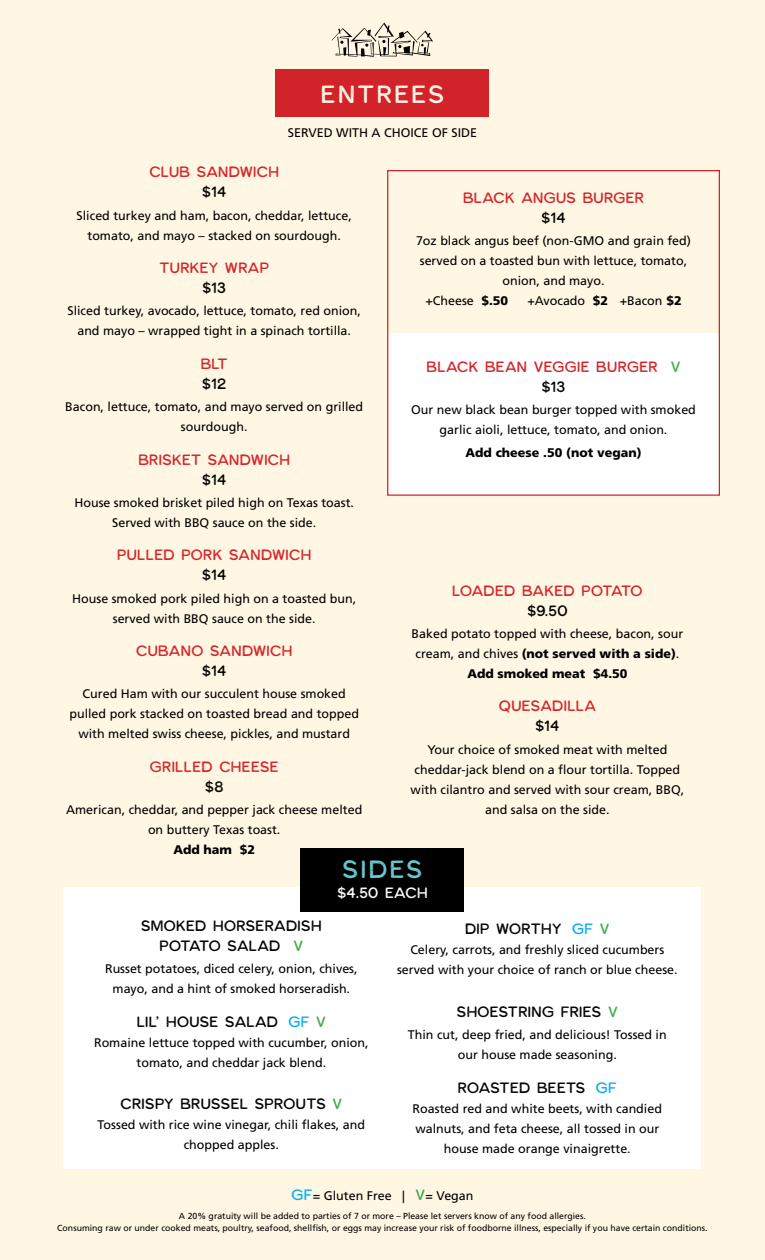
<style>
.page{position:relative;width:765px;height:1260px;background:#fff7e3}
.page>*{position:absolute;margin:0;border:0;box-sizing:border-box;transform-origin:0 0}
.t1{font:25px "Milkstore 04 Textured";letter-spacing:.1em;color:#fff7e3}
.t2{font:25px "Milkstore 04 Textured";letter-spacing:.1em;color:#68c9d0}
.t3{font:15px/20px "Milkstore 04 Textured";letter-spacing:.025em;color:#d2232a;text-align:center}
.t4{font:15px/20px "Milkstore 04 Textured";letter-spacing:.025em;color:#000;text-align:center}
.t5{font:15px "Milkstore 04 Textured";letter-spacing:.025em;color:#fff}
.t6{font:12.5px/20px "Frutiger LT Std";color:#000;text-align:center}
.t7{font:900 12.5px "Frutiger LT Std";color:#000}
.t8{font:8.75px/12.5px "Frutiger LT Std";color:#000;text-align:center}
.s1{font-weight:900}
.s2{color:#41ad49}
.s3{color:#000}
.s4{color:#00aeef}
.s5{font-family:"Milkstore 04 Textured";font-size:15px;color:#00aeef}
.s6{font-family:"Milkstore 04 Textured";font-size:15px;color:#41ad49}
</style>
<div class="page">
<div style="left:276px;top:70px;width:213px;height:47px;background:#d2232a"></div>
<div style="left:387px;top:333px;width:333px;height:163px;background:#fff"></div>
<div style="left:387px;top:170px;width:333px;height:326px;border:1px solid #d2232a"></div>
<div style="left:64px;top:888px;width:637px;height:281px;background:#fff"></div>
<div style="left:301px;top:848px;width:163px;height:64px;background:#000"></div>
<svg style="left:332px;top:22px;width:101px;height:35px"></svg>
<h1 class="t1" style="left:321px;top:79px;width:125px">ENTREES</h1>
<p class="t6" style="left:288px;top:122px;width:191px">SERVED WITH A CHOICE OF SIDE</p>
<p class="t3" style="left:149px;top:162px;width:131px">CLUB SANDWICH</p>
<p class="t4" style="left:202px;top:182px;width:26px">$14</p>
<p class="t6" style="left:77px;top:205px;width:277px">Sliced turkey and ham, bacon, cheddar, lettuce, tomato, and mayo – stacked on sourdough.</p>
<p class="t3" style="left:159px;top:258px;width:111px">TURKEY WRAP</p>
<p class="t4" style="left:202px;top:278px;width:25px">$13</p>
<p class="t6" style="left:67px;top:301px;width:295px">Sliced turkey, avocado, lettuce, tomato, red onion, and mayo – wrapped tight in a spinach tortilla.</p>
<p class="t3" style="left:201px;top:353px;width:28px">BLT</p>
<p class="t4" style="left:202px;top:373px;width:26px">$12</p>
<p class="t6" style="left:65px;top:397px;width:299px">Bacon, lettuce, tomato, and mayo served on grilled sourdough.</p>
<p class="t3" style="left:138px;top:449px;width:153px">BRISKET SANDWICH</p>
<p class="t4" style="left:202px;top:469px;width:26px">$14</p>
<p class="t6" style="left:74px;top:493px;width:281px">House smoked brisket piled high on Texas toast.<br>Served with BBQ sauce on the side.</p>
<p class="t3" style="left:117px;top:545px;width:196px">PULLED PORK SANDWICH</p>
<p class="t4" style="left:202px;top:565px;width:26px">$14</p>
<p class="t6" style="left:72px;top:588px;width:286px">House smoked pork piled high on a toasted bun, served with BBQ sauce on the side.</p>
<p class="t3" style="left:136px;top:641px;width:158px">CUBANO SANDWICH</p>
<p class="t4" style="left:202px;top:661px;width:26px">$14</p>
<p class="t6" style="left:69px;top:684px;width:291px">Cured Ham with our succulent house smoked pulled pork stacked on toasted bread and topped with melted swiss cheese, pickles, and mustard</p>
<p class="t3" style="left:150px;top:756px;width:130px">GRILLED CHEESE</p>
<p class="t4" style="left:205px;top:776px;width:20px">$8</p>
<p class="t6" style="left:66px;top:800px;width:298px">American, cheddar, and pepper jack cheese melted on buttery Texas toast.</p>
<p class="t7" style="left:173px;top:842px;width:83px">Add ham $2</p>
<p class="t3" style="left:463px;top:187px;width:183px">BLACK ANGUS BURGER</p>
<p class="t4" style="left:541px;top:207px;width:26px">$14</p>
<p class="t6" style="left:416px;top:231px;width:277px">7oz black angus beef (non-GMO and grain fed)</p>
<p class="t6" style="left:420px;top:251px;width:269px">served on a toasted bun with lettuce, tomato,</p>
<p class="t6" style="left:502px;top:271px;width:104px">onion, and mayo.</p>
<p class="t6" style="left:425px;top:291px;width:84px">+Cheese <span class="s1">$.50</span></p>
<p class="t6" style="left:527px;top:291px;width:156px">+Avocado <span class="s1">$2</span> +Bacon <span class="s1">$2</span></p>
<p class="t3" style="left:427px;top:357px;width:255px">BLACK BEAN VEGGIE BURGER <span class="s2">V </span><span class="s3">$13</span></p>
<p class="t6" style="left:411px;top:400px;width:286px">Our new black bean burger topped with smoked garlic aioli, lettuce, tomato, and onion.</p>
<p class="t7" style="left:465px;top:445px;width:178px">Add cheese .50 (not vegan)</p>
<p class="t3" style="left:452px;top:580px;width:192px">LOADED BAKED POTATO</p>
<p class="t4" style="left:527px;top:600px;width:42px">$9.50</p>
<p class="t6" style="left:412px;top:624px;width:273px">Baked potato topped with cheese, bacon, sour cream, and chives <span class="s1">(not served with a side)</span>.<br><span class="s1">Add smoked meat $4.50</span></p>
<p class="t3" style="left:499px;top:696px;width:98px">QUESADILLA</p>
<p class="t4" style="left:535px;top:716px;width:26px">$14</p>
<p class="t6" style="left:411px;top:739px;width:275px">Your choice of smoked meat with melted cheddar-jack blend on a flour tortilla. Topped with cilantro and served with sour cream, BBQ, and salsa on the side.</p>
<h1 class="t2" style="left:343px;top:855px;width:81px">SIDES</h1>
<p class="t5" style="left:337px;top:884px;width:92px">$4.50 EACH</p>
<p class="t4" style="left:141px;top:915px;width:182px">SMOKED HORSERADISH<br>POTATO SALAD <span class="s2">V</span></p>
<p class="t6" style="left:105px;top:959px;width:254px">Russet potatoes, diced celery, onion, chives, mayo, and a hint of smoked horseradish.</p>
<p class="t4" style="left:137px;top:1011px;width:191px">LIL’ HOUSE SALAD <span class="s4">GF</span> <span class="s2">V</span></p>
<p class="t6" style="left:94px;top:1032px;width:276px">Romaine lettuce topped with cucumber, onion, tomato, and cheddar jack blend.</p>
<p class="t4" style="left:121px;top:1094px;width:223px">CRISPY BRUSSEL SPROUTS <span class="s2">V</span></p>
<p class="t6" style="left:98px;top:1115px;width:269px">Tossed with rice wine vinegar, chili flakes, and chopped apples.</p>
<p class="t4" style="left:465px;top:919px;width:146px">DIP WORTHY <span class="s4">GF</span> <span class="s2">V</span></p>
<p class="t6" style="left:397px;top:940px;width:282px">Celery, carrots, and freshly sliced cucumbers served with your choice of ranch or blue cheese.</p>
<p class="t4" style="left:457px;top:1001px;width:162px">SHOESTRING FRIES <span class="s2">V</span></p>
<p class="t6" style="left:408px;top:1025px;width:260px">Thin cut, deep fried, and delicious! Tossed in our house made seasoning.</p>
<p class="t4" style="left:458px;top:1077px;width:160px">ROASTED BEETS <span class="s4">GF</span></p>
<p class="t6" style="left:413px;top:1098px;width:251px">Roasted red and white beets, with candied walnuts, and feta cheese, all tossed in our house made orange vinaigrette.</p>
<p class="t6" style="left:291px;top:1186px;width:184px"><span class="s5">GF</span>= Gluten Free | <span class="s6">V</span>= Vegan</p>
<p class="t8" style="left:57px;top:1209px;width:652px">A 20% gratuity will be added to parties of 7 or more – Please let servers know of any food allergies.<br>Consuming raw or under cooked meats, poultry, seafood, shellfish, or eggs may increase your risk of foodborne illness, especially if you have certain conditions.</p>
</div>
